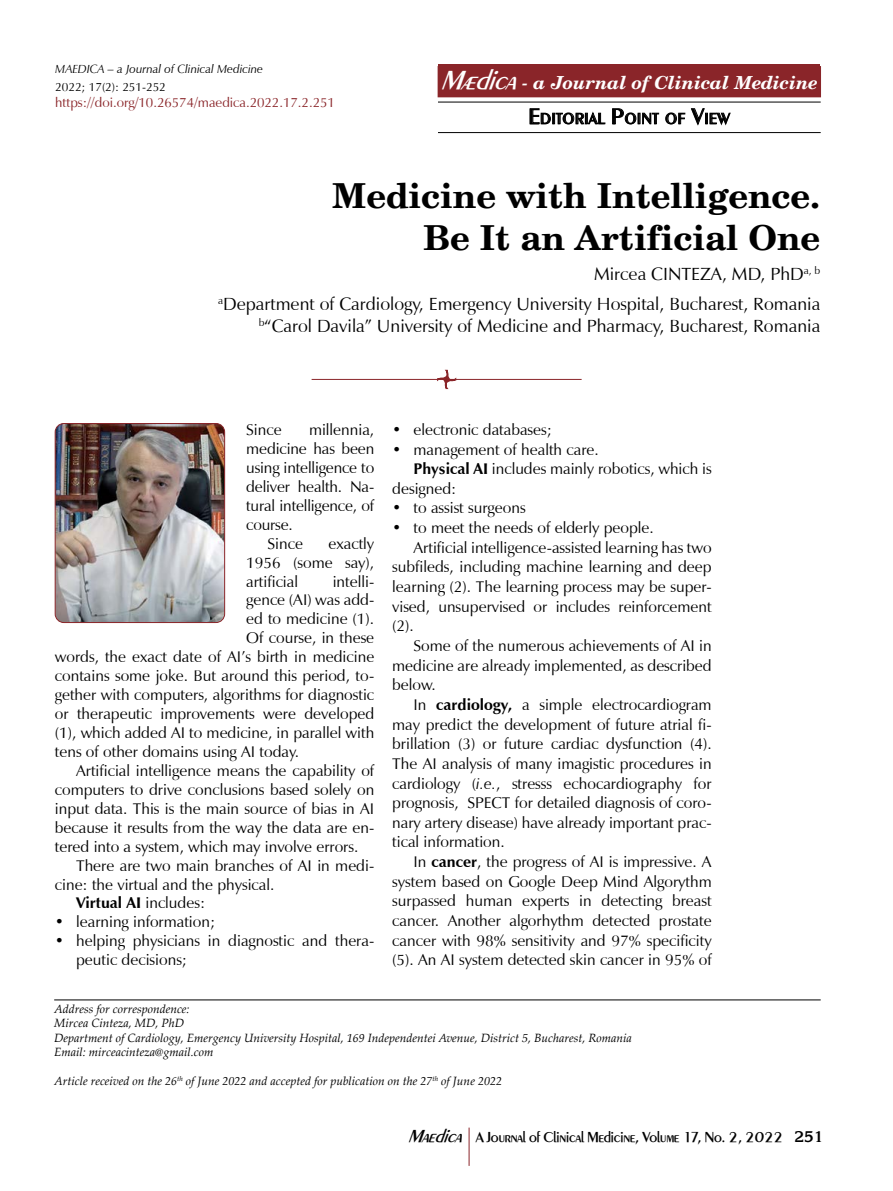
<style>
.page{position:relative;width:893px;height:1191px;background:#fff}
.page>*{position:absolute;margin:0;border:0;box-sizing:border-box;transform-origin:0 0}
.t1{font:700 34.5px/41.4px "Century";color:#000;text-align:right}
.t2{font:18px/30.2px "Z Humanist Normal";color:#000;text-align:right}
.t3{font:italic 700 18px "Century";color:#fff}
.t4{font:15.75px/18.9px "Z Humanist Normal";color:#000;text-align:justify}
.t5{font:500 15.75px "Peinaud";letter-spacing:.055em;color:#000}
.t6{font:700 15.75px "Z Humanist";color:#000}
.t7{font:500 15px "Peinaud";letter-spacing:-.005em;color:#000}
.t8{font:13.5px "Z Humanist Normal";color:#8a2529}
.t9{font:italic 12px/14.4px "Palatino Linotype";color:#000}
.t10{font:italic 12px "Z Humanist";color:#000}
.t11{font:12px "Z Humanist Normal";color:#000}
.s1{font-family:"Peinaud";font-weight:500;font-size:27px}
.s2{font-size:22.5px}
.s3{font-family:"Z Humanist Normal";font-weight:400}
.s4{font-family:"Z Humanist";font-weight:700}
.s5{font-family:"Z Humanist";font-style:italic}
.s6{font-style:italic;font-size:18px}
.s7{font-family:"Korina";font-weight:700}
</style>
<div class="page">
<div style="left:438px;top:64px;width:382px;height:32px;background:#8a2529"></div>
<div style="left:438px;top:66px;width:383px;height:31px;border:2px solid #8a2529"></div>
<hr style="left:438px;top:102px;width:383px;height:1px;background:#000">
<hr style="left:438px;top:132px;width:383px;height:1px;background:#000">
<hr style="left:469px;top:1127px;width:1px;height:38px;background:#8a2529">
<hr style="left:54px;top:999px;width:767px;height:1px;background:#000">
<img style="left:55px;top:423px;width:170px;height:199px">
<div style="left:55px;top:423px;width:170px;height:200px;border:1px solid #8a2529;border-radius:9px"></div>
<hr style="left:312px;top:379px;width:270px;height:1px;background:#8a2529">
<svg style="left:438px;top:370px;width:17px;height:18px"></svg>
<div style="left:437px;top:370px;width:19px;height:19px;border:2px solid #8a2529;border-radius:9px"></div>
<p class="t10" style="left:55px;top:62px;width:209px">MAEDICA – a Journal of Clinical Medicine</p>
<p class="t8" style="left:55px;top:94px;width:281px">https://doi.org/10.26574/maedica.2022.17.2.251</p>
<p class="t11" style="left:55px;top:80px;width:112px">2022; 17(2): 251-252</p>
<p class="t3" style="left:441px;top:71px;width:378px"><span class="s1">Mædica</span>- a Journal of Clinical Medicine</p>
<p class="t5" style="left:529px;top:109px;width:202px"><span class="s2">E</span>DITORIAL <span class="s2">P</span>OINT OF <span class="s2">V</span>IEW</p>
<h1 class="t1" style="left:333px;top:175px;width:489px">Medicine with Intelligence.<br>Be It an Artificial One</h1>
<p class="t2" style="left:218px;top:259px;width:604px">Mircea CINTEZA, MD, PhD<sup>a,</sup> <sup>b<br>a</sup>Department of Cardiology, Emergency University Hospital, Bucharest, Romania</p>
<p class="t2" style="left:259px;top:311px;width:563px"><sup>b</sup>“Carol Davila” University of Medicine and Pharmacy, Bucharest, Romania</p>
<p class="t4" style="left:246px;top:420px;width:37px">Since</p>
<p class="t4" style="left:309px;top:420px;width:67px">millennia,</p>
<p class="t4" style="left:246px;top:439px;width:130px">medicine has been</p>
<p class="t4" style="left:246px;top:458px;width:130px">using intelligence to</p>
<p class="t4" style="left:246px;top:477px;width:128px">deliver health. Na-</p>
<p class="t4" style="left:246px;top:496px;width:130px">tural intelligence, of</p>
<p class="t4" style="left:246px;top:515px;width:48px">course.</p>
<p class="t4" style="left:267px;top:534px;width:37px">Since</p>
<p class="t4" style="left:246px;top:534px;width:130px;text-indent:82px">exactly 1956 (some say), artificial</p>
<p class="t4" style="left:333px;top:572px;width:43px">intelli-</p>
<p class="t4" style="left:246px;top:591px;width:130px">gence (AI) was add-</p>
<p class="t4" style="left:246px;top:610px;width:130px">ed to medicine (1).</p>
<p class="t4" style="left:246px;top:629px;width:130px">Of course, in these</p>
<p class="t4" style="left:55px;top:647px;width:321px">words, the exact date of AI’s birth in medicine</p>
<p class="t4" style="left:55px;top:666px;width:321px">contains some joke. But around this period, to-</p>
<p class="t4" style="left:55px;top:685px;width:321px">gether with computers, algorithms for diagnostic</p>
<p class="t4" style="left:55px;top:704px;width:321px">or therapeutic improvements were developed</p>
<p class="t4" style="left:55px;top:723px;width:321px">(1), which added AI to medicine, in parallel with</p>
<p class="t4" style="left:55px;top:742px;width:246px">tens of other domains using AI today.</p>
<p class="t4" style="left:76px;top:761px;width:300px">Artificial intelligence means the capability of</p>
<p class="t4" style="left:55px;top:780px;width:321px">computers to drive conclusions based solely on</p>
<p class="t4" style="left:55px;top:799px;width:321px">input data. This is the main source of bias in AI</p>
<p class="t4" style="left:55px;top:818px;width:321px">because it results from the way the data are en-</p>
<p class="t4" style="left:55px;top:837px;width:305px">tered into a system, which may involve errors.</p>
<p class="t4" style="left:76px;top:856px;width:300px">There are two main branches of AI in medi-</p>
<p class="t4" style="left:55px;top:875px;width:221px">cine: the virtual and the physical.</p>
<p class="t6" style="left:76px;top:893px;width:131px">Virtual AI <span class="s3">includes:</span></p>
<p class="t4" style="left:55px;top:913px;width:162px">• learning information;</p>
<p class="t4" style="left:76px;top:931px;width:300px;text-indent:-21px">• helping physicians in diagnostic and thera&shy;peutic decisions;</p>
<p class="t4" style="left:392px;top:420px;width:161px">• electronic databases;</p>
<p class="t4" style="left:392px;top:440px;width:208px">• management of health care.</p>
<p class="t4" style="left:414px;top:459px;width:300px"><span class="s4">Physical AI</span> includes mainly robotics, which is</p>
<p class="t4" style="left:392px;top:479px;width:66px">designed:</p>
<p class="t4" style="left:392px;top:499px;width:135px">• to assist surgeons</p>
<p class="t4" style="left:392px;top:518px;width:263px">• to meet the needs of elderly people.</p>
<p class="t4" style="left:414px;top:538px;width:300px">Artificial intelligence-assisted learning has two</p>
<p class="t4" style="left:392px;top:558px;width:321px">subfileds, including machine learning and deep</p>
<p class="t4" style="left:392px;top:577px;width:321px">learning (2). The learning process may be super-</p>
<p class="t4" style="left:392px;top:597px;width:321px">vised, unsupervised or includes reinforcement</p>
<p class="t4" style="left:392px;top:617px;width:23px">(2).</p>
<p class="t4" style="left:414px;top:636px;width:300px">Some of the numerous achievements of AI in</p>
<p class="t4" style="left:392px;top:656px;width:321px">medicine are already implemented, as described</p>
<p class="t4" style="left:392px;top:675px;width:45px">below.</p>
<p class="t4" style="left:414px;top:695px;width:300px">In <span class="s4">cardiology,</span> a simple electrocardiogram</p>
<p class="t4" style="left:392px;top:715px;width:321px">may predict the development of future atrial fi-</p>
<p class="t4" style="left:392px;top:734px;width:321px">brillation (3) or future cardiac dysfunction (4).</p>
<p class="t4" style="left:392px;top:754px;width:321px">The AI analysis of many imagistic procedures in</p>
<p class="t4" style="left:392px;top:774px;width:321px">cardiology (<span class="s5">i.e.</span>, stresss echocardiography for</p>
<p class="t4" style="left:392px;top:793px;width:321px">prognosis, SPECT for detailed diagnosis of coro-</p>
<p class="t4" style="left:392px;top:813px;width:321px">nary artery disease) have already important prac-</p>
<p class="t4" style="left:392px;top:833px;width:114px">tical information.</p>
<p class="t4" style="left:414px;top:852px;width:300px">In <span class="s4">cancer</span>, the progress of AI is impressive. A</p>
<p class="t4" style="left:392px;top:872px;width:321px">system based on Google Deep Mind Algorythm</p>
<p class="t4" style="left:392px;top:892px;width:321px">surpassed human experts in detecting breast</p>
<p class="t4" style="left:392px;top:911px;width:321px">cancer. Another algorhythm detected prostate</p>
<p class="t4" style="left:392px;top:931px;width:321px">cancer with 98% sensitivity and 97% specificity</p>
<p class="t4" style="left:392px;top:950px;width:321px">(5). An AI system detected skin cancer in 95% of</p>
<p class="t9" style="left:54px;top:1001px;width:579px">Address for correspondence:<br>Mircea Cinteza, MD, PhD<br>Department of Cardiology, Emergency University Hospital, 169 Independentei Avenue, District 5, Bucharest, Romania Email: mirceacinteza@gmail.com</p>
<p class="t9" style="left:54px;top:1073px;width:449px">Article received on the 26<sup>th</sup> of June 2022 and accepted for publication on the 27<sup>th</sup> of June 2022</p>
<p class="t7" style="left:408px;top:1127px;width:417px"><span class="s6">Maedica</span> A Journal of Clinical Medicine, Volume 17, No. 2, 2022 <span class="s7">251</span></p>
</div>
